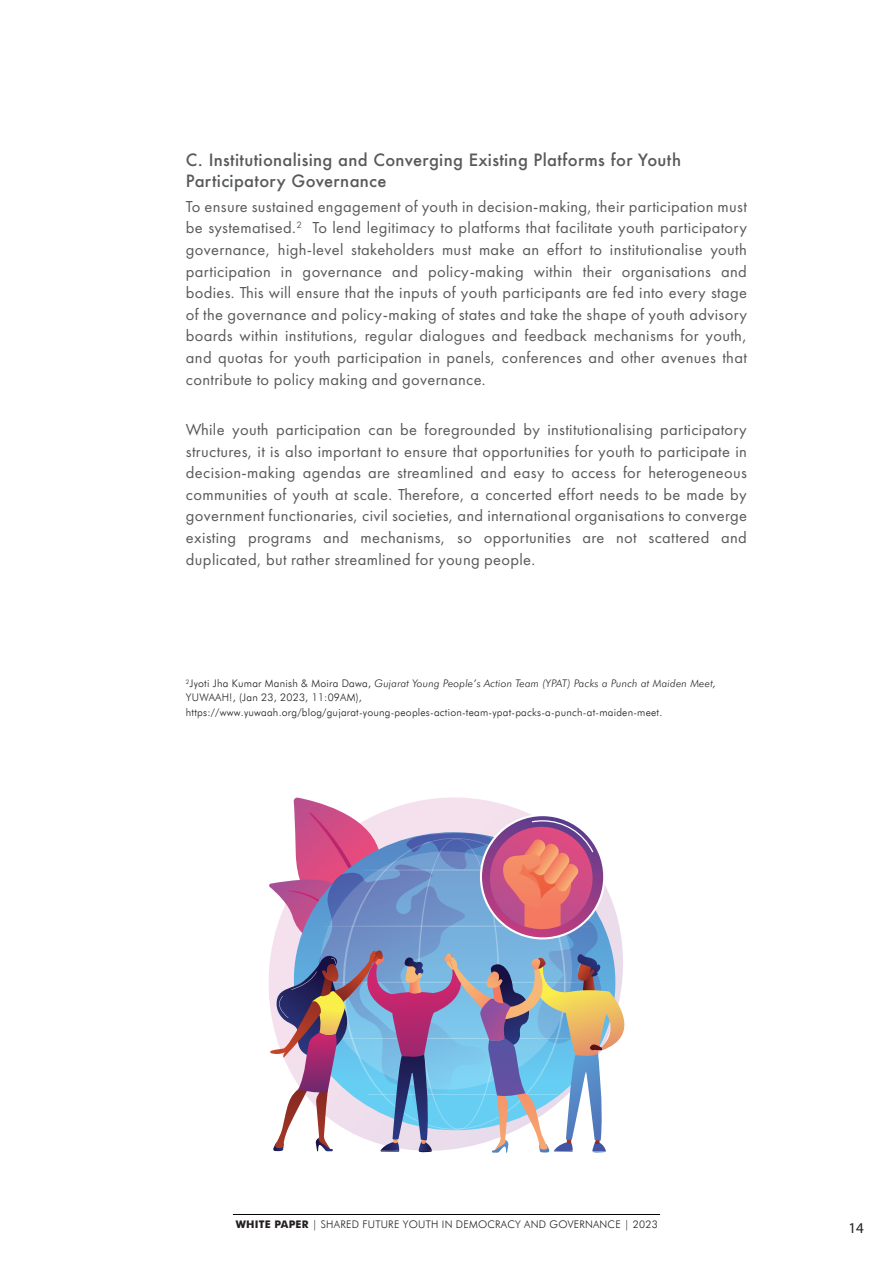
<style>
.page{position:relative;width:893px;height:1263px;background:#fff}
.page>*{position:absolute;margin:0;border:0;box-sizing:border-box;transform-origin:0 0}
.t1{font:16.5px/21.6px "Futura PT";letter-spacing:.02em;color:#58595b;text-align:justify}
.t2{font:500 16.5px/21.6px "Futura";letter-spacing:.02em;color:#58595b}
.t3{font:15px "Myriad Pro";color:#231f20}
.t4{font:300 10.5px/14.4px "Futura BT";letter-spacing:.02em;color:#231f20}
.s1{font-style:italic}
.s2{font-weight:700}
</style>
<div class="page">
<hr style="left:233px;top:1214px;width:427px;height:1px;background:#040306">
<svg style="left:269px;top:798px;width:356px;height:355px"></svg>
<p class="t2" style="left:186px;top:148px;width:497px">C. Institutionalising and Converging Existing Platforms for Youth<br>Participatory Governance</p>
<p class="t1" style="left:186px;top:195px;width:563px">To ensure sustained engagement of youth in decision-making, their participation must be systematised.<sup>2</sup> To lend legitimacy to platforms that facilitate youth participatory governance, high-level stakeholders must make an effort to institutionalise youth participation in governance and policy-making within their organisations and bodies. This will ensure that the inputs of youth participants are fed into every stage of the governance and policy-making of states and take the shape of youth advisory boards within institutions, regular dialogues and feedback mechanisms for youth, and quotas for youth participation in panels, conferences and other avenues that contribute to policy making and governance.</p>
<p class="t1" style="left:186px;top:419px;width:562px">While youth participation can be foregrounded by institutionalising participatory structures, it is also important to ensure that opportunities for youth to participate in decision-making agendas are streamlined and easy to access for heterogeneous communities of youth at scale. Therefore, a concerted effort needs to be made by government functionaries, civil societies, and international organisations to converge existing programs and mechanisms, so opportunities are not scattered and duplicated, but rather streamlined for young people.</p>
<p class="t4" style="left:186px;top:676px;width:532px"><sup>2</sup>Jyoti Jha Kumar Manish &amp; Moira Dawa, <span class="s1">Gujarat Young People’s Action Team (YPAT) Packs a Punch at Maiden Meet,<br></span>YUWAAH!, (Jan 23, 2023, 11:09AM), https://www.yuwaah.org/blog/gujarat-young-peoples-action-team-ypat-packs-a-punch-at-maiden-meet.</p>
<p class="t4" style="left:236px;top:1217px;width:423px"><span class="s2">WHITE PAPER</span> | SHARED FUTURE YOUTH IN DEMOCRACY AND GOVERNANCE | 2023</p>
<p class="t3" style="left:848px;top:1218px;width:17px">14</p>
</div>
